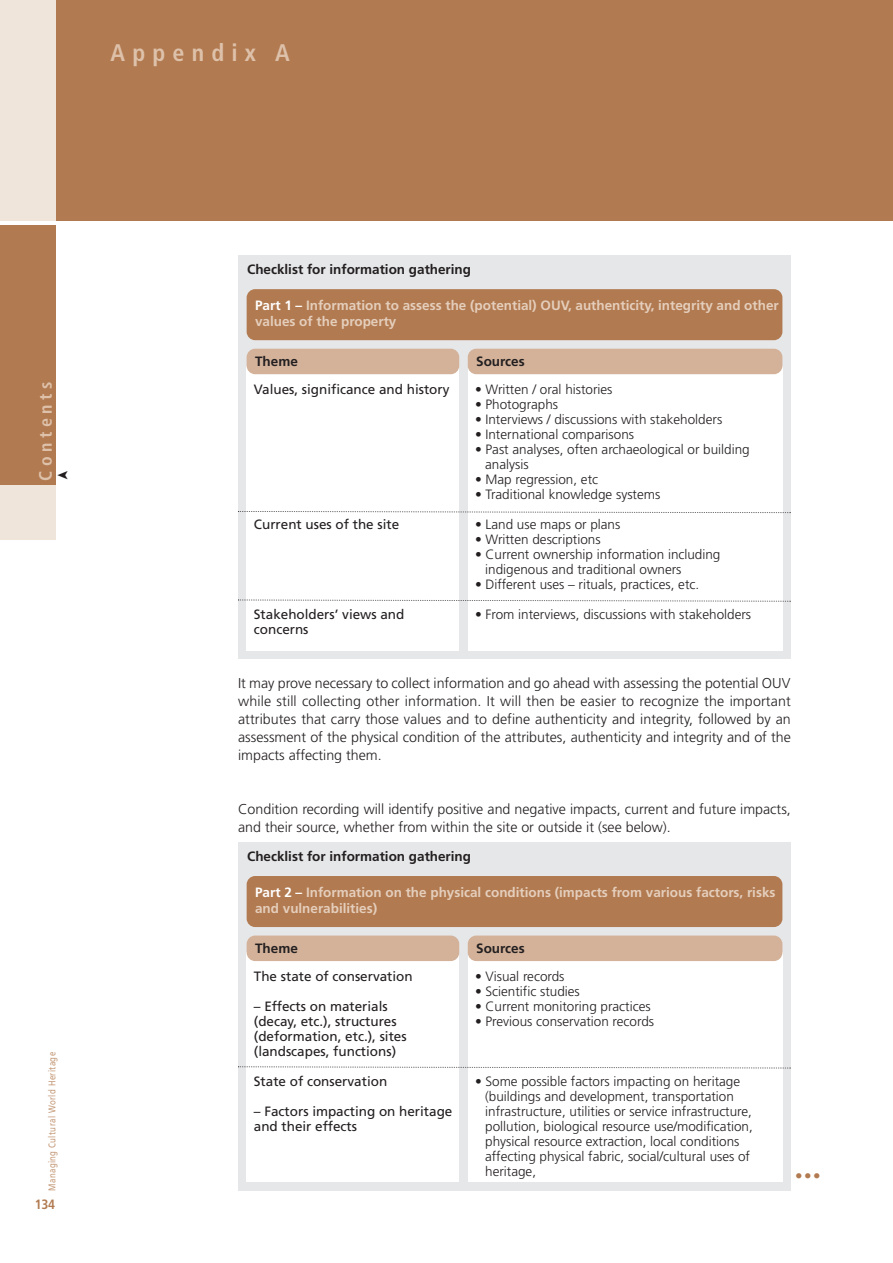
<style>
.page{position:relative;width:893px;height:1263px;background:#fff}
.page>*{position:absolute;margin:0;border:0;box-sizing:border-box;transform-origin:0 0}
.t1{font:700 condensed 24px "Frutiger";letter-spacing:.3em;color:#ddc1aa}
.t2{font:700 condensed 18px "Frutiger";letter-spacing:.25em;color:#ddc1aa}
.t3{font:15px "Frutiger";color:#b27a50}
.t4{font:300 14.25px/18px "Frutiger";color:#231f20;text-align:justify}
.t5{font:300 13.5px/15px "Frutiger";color:#231f20}
.t6{font:13.5px/15px "Frutiger";color:#231f20}
.t7{font:700 13.5px/16.2px "Frutiger";color:#e4cebc}
.t8{font:700 13.5px "Frutiger";color:#231f20}
.t9{font:700 condensed 13.5px "Frutiger";color:#b27a50}
.t10{font:9.75px "Frutiger";letter-spacing:.05em;color:#c59a79;scale:.8 1}
.s1{color:#fff}
</style>
<div class="page">
<div style="left:0;top:485px;width:55px;height:55px;background:#f0e5da"></div>
<div style="left:0;top:225px;width:55px;height:260px;background:#b27a50"></div>
<div style="left:0;top:0;width:893px;height:221px;background:#b27a50"></div>
<div style="left:0;top:0;width:55px;height:221px;background:#f0e5da"></div>
<div style="left:238px;top:255px;width:553px;height:404px;background:#e6e7e9"></div>
<div style="left:247px;top:289px;width:535px;height:51px;background:#b27a50;border-radius:9px"></div>
<div style="left:468px;top:366px;width:314px;height:285px;background:#fff"></div>
<div style="left:247px;top:366px;width:212px;height:285px;background:#fff"></div>
<svg style="left:238px;top:511px;width:553px;height:3px"></svg>
<div style="left:247px;top:349px;width:212px;height:25px;background:#d3b299;border-radius:9px"></div>
<div style="left:468px;top:349px;width:314px;height:25px;background:#d3b299;border-radius:9px"></div>
<svg style="left:238px;top:599px;width:553px;height:3px"></svg>
<div style="left:238px;top:842px;width:553px;height:349px;background:#e6e7e9"></div>
<div style="left:468px;top:952px;width:314px;height:230px;background:#fff"></div>
<div style="left:247px;top:952px;width:212px;height:230px;background:#fff"></div>
<svg style="left:238px;top:1066px;width:553px;height:3px"></svg>
<div style="left:247px;top:935px;width:212px;height:26px;background:#d3b299;border-radius:9px"></div>
<div style="left:468px;top:935px;width:314px;height:26px;background:#d3b299;border-radius:9px"></div>
<div style="left:247px;top:876px;width:535px;height:51px;background:#b27a50;border-radius:9px"></div>
<h1 class="t1" style="left:111px;top:43px;width:181px">Appendix A</h1>
<h2 class="t2" style="left:38px;top:480px;width:100px;rotate:-90deg">Contents</h2>
<p class="t10" style="left:48px;top:1191px;width:175px;rotate:-90deg">Managing Cultural World Heritage</p>
<p class="t9" style="left:35px;top:1199px;width:22px">134</p>
<p class="t8" style="left:247px;top:264px;width:225px">Checklist for information gathering</p>
<p class="t7" style="left:255px;top:298px;width:525px"><span class="s1">Part 1 –</span> Information to assess the (potential) OUV, authenticity, integrity and other values of the property</p>
<p class="t8" style="left:255px;top:356px;width:44px">Theme</p>
<p class="t8" style="left:476px;top:356px;width:50px">Sources</p>
<p class="t6" style="left:254px;top:383px;width:197px">Values, significance and history</p>
<p class="t6" style="left:254px;top:518px;width:147px">Current uses of the site</p>
<p class="t6" style="left:254px;top:608px;width:152px">Stakeholders’ views and concerns</p>
<p class="t5" style="left:475px;top:383px;width:139px">• Written / oral histories</p>
<p class="t5" style="left:475px;top:398px;width:85px">• Photographs</p>
<p class="t5" style="left:475px;top:413px;width:249px">• Interviews / discussions with stakeholders</p>
<p class="t5" style="left:475px;top:428px;width:161px">• International comparisons</p>
<p class="t5" style="left:485px;top:443px;width:266px;text-indent:-10px">• Past analyses, often archaeological or building analysis</p>
<p class="t5" style="left:475px;top:473px;width:125px">• Map regression, etc</p>
<p class="t5" style="left:475px;top:488px;width:187px">• Traditional knowledge systems</p>
<p class="t5" style="left:475px;top:518px;width:147px">• Land use maps or plans</p>
<p class="t5" style="left:475px;top:533px;width:127px">• Written descriptions</p>
<p class="t5" style="left:485px;top:548px;width:237px;text-indent:-10px">• Current ownership information including indigenous and traditional owners</p>
<p class="t5" style="left:475px;top:578px;width:226px">• Different uses – rituals, practices, etc.</p>
<p class="t5" style="left:475px;top:608px;width:278px">• From interviews, discussions with stakeholders</p>
<p class="t4" style="left:238px;top:675px;width:554px">It may prove necessary to collect information and go ahead with assessing the potential OUV while still collecting other information. It will then be easier to recognize the important attributes that carry those values and to define authenticity and integrity, followed by an assessment of the physical condition of the attributes, authenticity and integrity and of the impacts affecting them.</p>
<p class="t4" style="left:238px;top:801px;width:554px">Condition recording will identify positive and negative impacts, current and future impacts, and their source, whether from within the site or outside it (see below).</p>
<p class="t8" style="left:247px;top:851px;width:225px">Checklist for information gathering</p>
<p class="t7" style="left:255px;top:885px;width:522px"><span class="s1">Part 2 –</span> Information on the physical conditions (impacts from various factors, risks and vulnerabilities)</p>
<p class="t8" style="left:255px;top:943px;width:44px">Theme</p>
<p class="t8" style="left:476px;top:943px;width:50px">Sources</p>
<p class="t6" style="left:254px;top:969px;width:160px">The state of conservation</p>
<p class="t6" style="left:254px;top:999px;width:154px">– Effects on materials (decay, etc.), structures (deformation, etc.), sites (landscapes, functions)</p>
<p class="t6" style="left:254px;top:1074px;width:135px">State of conservation</p>
<p class="t6" style="left:254px;top:1104px;width:200px">– Factors impacting on heritage and their effects</p>
<p class="t5" style="left:475px;top:969px;width:91px">• Visual records</p>
<p class="t5" style="left:475px;top:984px;width:106px">• Scientific studies</p>
<p class="t5" style="left:475px;top:999px;width:177px">• Current monitoring practices</p>
<p class="t5" style="left:475px;top:1014px;width:181px">• Previous conservation records</p>
<p class="t5" style="left:485px;top:1074px;width:269px;text-indent:-10px">• Some possible factors impacting on heritage (buildings and development, transportation infrastructure, utilities or service infrastructure, pollution, biological resource use/modification, physical resource extraction, local conditions affecting physical fabric, social/cultural uses of heritage,</p>
<p class="t3" style="left:795px;top:1169px;width:27px">•••</p>
</div>
